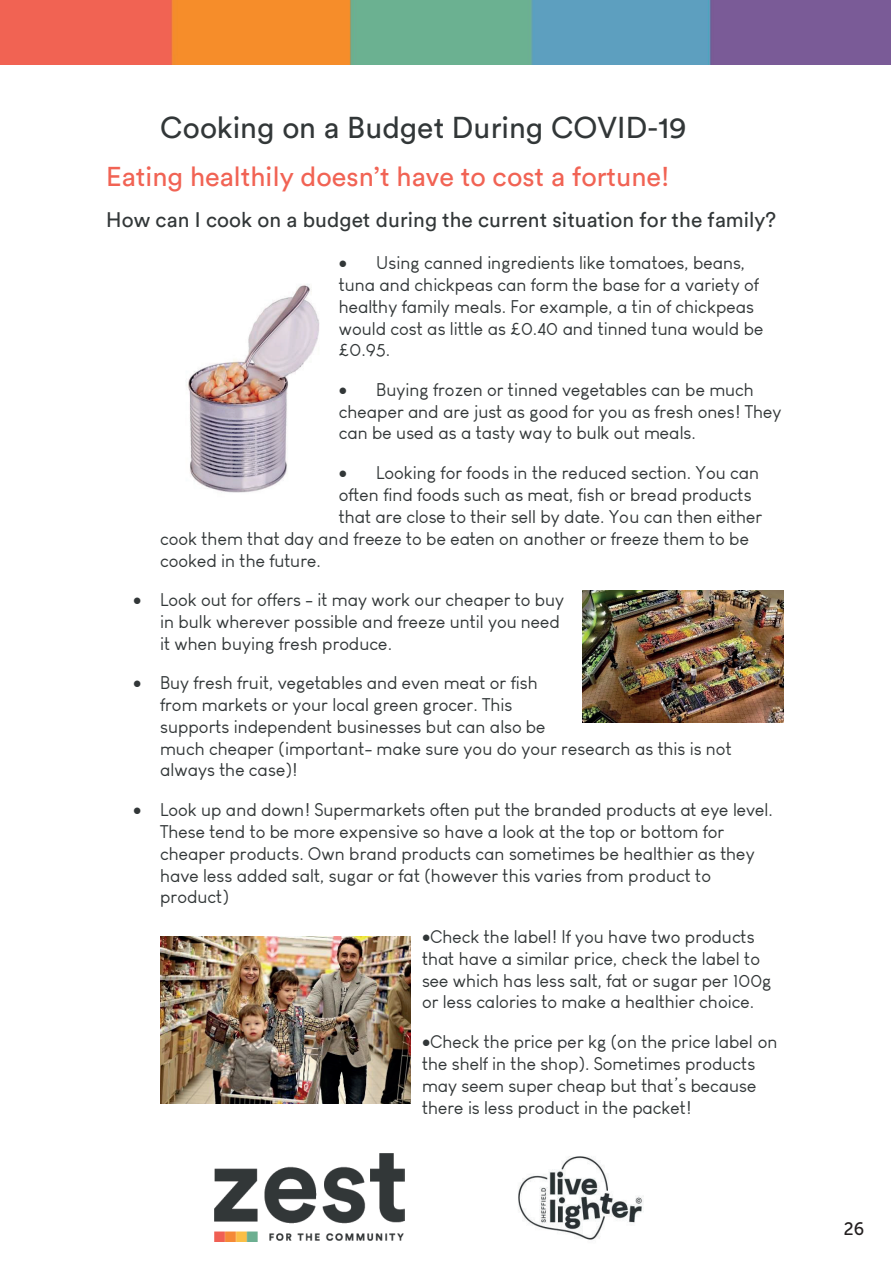
<style>
.page{position:relative;width:893px;height:1263px;background:#fff}
.page>*{position:absolute;margin:0;border:0;box-sizing:border-box;transform-origin:0 0}
.t1{font:29.85px "Circular Std";color:#323738}
.t2{font:27px "Circular Std";color:#f16354}
.t3{font:20.85px "Circular Std";letter-spacing:.005em;color:#323738}
.t4{font:18px/21.8px "Louis George Cafe";letter-spacing:.005em;color:#323738}
.t5{font:18px "Museo Sans Rounded 500";color:#231f20}
</style>
<div class="page">
<img style="left:0;top:0;width:891px;height:64px">
<img style="left:518px;top:1156px;width:126px;height:84px">
<img style="left:214px;top:1153px;width:190px;height:88px">
<img style="left:582px;top:590px;width:201px;height:133px">
<img style="left:186px;top:284px;width:134px;height:209px">
<img style="left:161px;top:936px;width:250px;height:167px">
<h1 class="t1" style="left:160px;top:110px;width:528px">Cooking on a Budget During COVID-19</h1>
<h2 class="t2" style="left:106px;top:160px;width:565px">Eating healthily doesn’t have to cost a fortune!</h2>
<p class="t3" style="left:106px;top:207px;width:671px">How can I cook on a budget during the current situation for the family?</p>
<p class="t4" style="left:339px;top:252px;width:426px">• Using canned ingredients like tomatoes, beans, tuna and chickpeas can form the base for a variety of healthy family meals. For example, a tin of chickpeas would cost as little as £0.40 and tinned tuna would be £0.95.</p>
<p class="t4" style="left:339px;top:379px;width:444px">• Buying frozen or tinned vegetables can be much cheaper and are just as good for you as fresh ones! They can be used as a tasty way to bulk out meals.</p>
<p class="t4" style="left:339px;top:462px;width:422px">• Looking for foods in the reduced section. You can</p>
<p class="t4" style="left:339px;top:484px;width:414px">often find foods such as meat, fish or bread products</p>
<p class="t4" style="left:339px;top:506px;width:425px">that are close to their sell by date. You can then either</p>
<p class="t4" style="left:160px;top:527px;width:590px">cook them that day and freeze to be eaten on another or freeze them to be</p>
<p class="t4" style="left:160px;top:549px;width:162px">cooked in the future.</p>
<p class="t4" style="left:160px;top:589px;width:406px;text-indent:-27px">• Look out for offers - it may work our cheaper to buy in bulk wherever possible and freeze until you need it when buying fresh produce.</p>
<p class="t4" style="left:160px;top:672px;width:573px;text-indent:-27px">• Buy fresh fruit, vegetables and even meat or fish<br>from markets or your local green grocer. This<br>supports independent businesses but can also be<br>much cheaper (important- make sure you do your research as this is not always the case)!</p>
<p class="t4" style="left:160px;top:799px;width:614px;text-indent:-27px">• Look up and down! Supermarkets often put the branded products at eye level.<br>These tend to be more expensive so have a look at the top or bottom for cheaper products. Own brand products can sometimes be healthier as they have less added salt, sugar or fat (however this varies from product to product)</p>
<p class="t4" style="left:422px;top:925px;width:351px">•Check the label! If you have two products that have a similar price, check the label to see which has less salt, fat or sugar per 100g or less calories to make a healthier choice.</p>
<p class="t4" style="left:422px;top:1031px;width:357px">•Check the price per kg (on the price label on the shelf in the shop). Sometimes products may seem super cheap but that’s because there is less product in the packet!</p>
<p class="t5" style="left:844px;top:1218px;width:22px">26</p>
</div>
